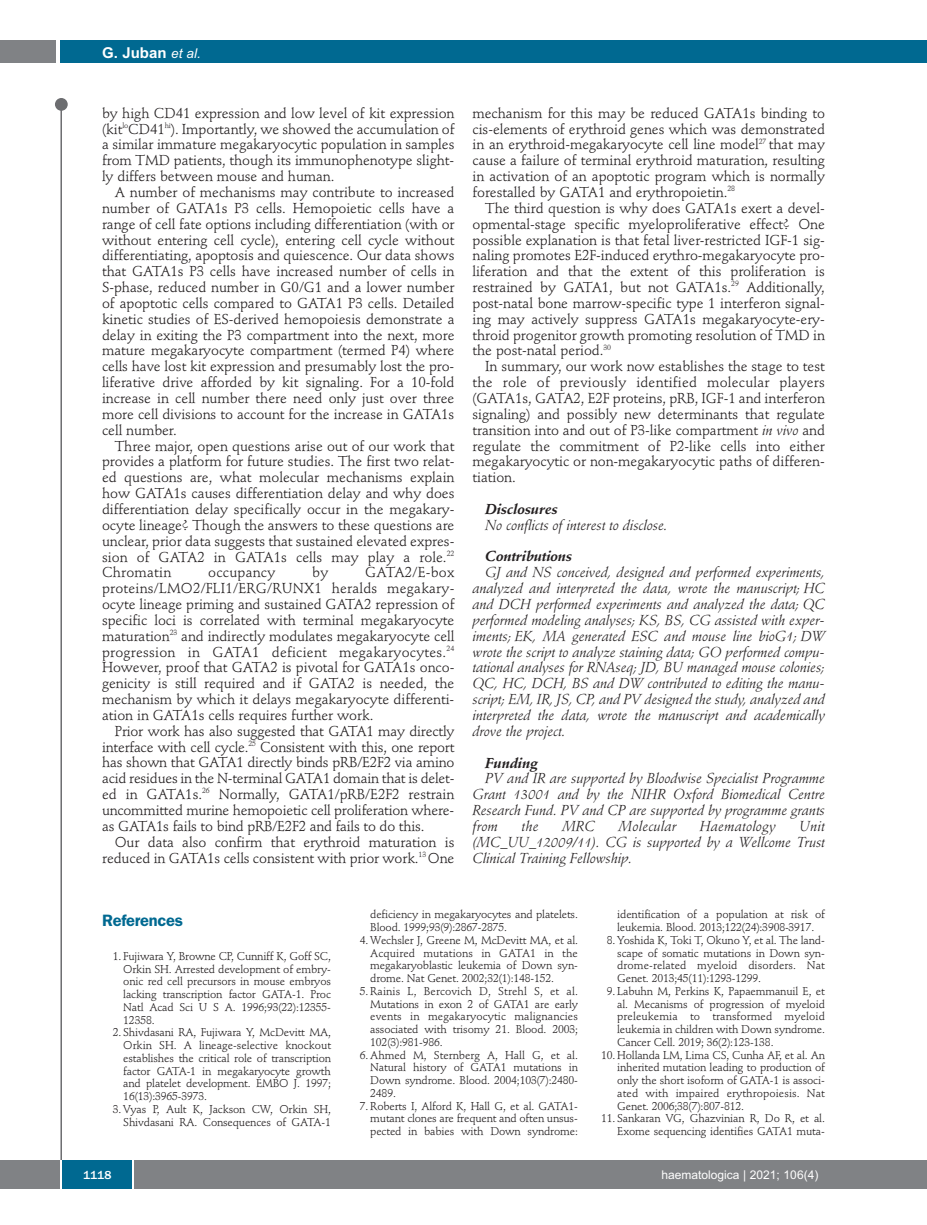
<style>
.page{position:relative;width:927px;height:1225px;background:#fff}
.page>*{position:absolute;margin:0;border:0;box-sizing:border-box;transform-origin:0 0}
.t1{font:600 16.5px "Franklin Gothic";letter-spacing:-.015em;color:#006991}
.t2{font:700 15px "Arial";color:#fff}
.t3{font:14.25px/15.9px "Stempel Schneidler";letter-spacing:-.005em;color:#231f20;text-align:justify}
.t4{font:italic 14.25px/15.9px "Stempel Schneidler";letter-spacing:-.005em;color:#231f20;text-align:justify}
.t5{font:italic 700 14.25px "Stempel Schneidler";letter-spacing:-.005em;color:#231f20}
.t6{font:italic 14.25px "Stempel Schneidler";letter-spacing:.015em;color:#231f20}
.t7{font:14.25px "Stempel Schneidler";letter-spacing:.015em;color:#231f20}
.t8{font:12px "Arial";color:#fff}
.t9{font:500 12px "Franklin Gothic";color:#fff}
.t10{font:11.25px/12.8px "Stempel Schneidler";letter-spacing:-.015em;color:#231f20;text-align:justify}
.s1{font-weight:400;font-style:italic;font-size:13.5px}
.s2{font-style:italic}
</style>
<div class="page">
<div style="left:911px;top:40px;width:16px;height:22px;background:#006991"></div>
<div style="left:910px;top:1160px;width:17px;height:28px;background:#808285"></div>
<div style="left:55px;top:98px;width:13px;height:13px;background:#6c6d70;border-radius:50%"></div>
<hr style="left:60px;top:101px;width:2px;height:1061px;background:#6c6d70">
<div style="left:60px;top:40px;width:852px;height:22px;background:#006991"></div>
<div style="left:0;top:40px;width:56px;height:22px;background:#808285"></div>
<div style="left:0;top:1160px;width:911px;height:28px;background:#808285"></div>
<div style="left:62px;top:1160px;width:71px;height:28px;background:#006991"></div>
<hr style="left:60px;top:1160px;width:2px;height:28px;background:#fff">
<svg style="left:133px;top:1160px;width:1px;height:28px"></svg>
<p class="t2" style="left:102px;top:44px;width:100px">G. Juban <span class="s1">et al.</span></p>
<p class="t3" style="left:102px;top:106px;width:354px">by high CD41 expression and low level of kit expression (kit<sup>lo</sup>CD41<sup>hi</sup>). Importantly, we showed the accumulation of a similar immature megakaryocytic population in samples from TMD patients, though its immunophenotype slight&shy;ly differs between mouse and human.</p>
<p class="t3" style="left:102px;top:185px;width:354px;text-indent:13px">A number of mechanisms may contribute to increased number of GATA1s P3 cells. Hemopoietic cells have a range of cell fate options including differentiation (with or without entering cell cycle), entering cell cycle without differentiating, apoptosis and quiescence. Our data shows that GATA1s P3 cells have increased number of cells in S-phase, reduced number in G0/G1 and a lower number of apoptotic cells compared to GATA1 P3 cells. Detailed kinetic studies of ES-derived hemopoiesis demonstrate a delay in exiting the P3 compartment into the next, more mature megakaryocyte compartment (termed P4) where cells have lost kit expression and presumably lost the pro&shy;liferative drive afforded by kit signaling. For a 10-fold increase in cell number there need only just over three more cell divisions to account for the increase in GATA1s cell number.</p>
<p class="t3" style="left:102px;top:439px;width:354px;text-indent:13px">Three major, open questions arise out of our work that provides a platform for future studies. The first two relat&shy;ed questions are, what molecular mechanisms explain how GATA1s causes differentiation delay and why does differentiation delay specifically occur in the megakary&shy;ocyte lineage? Though the answers to these questions are unclear, prior data suggests that sustained elevated expres&shy;sion of GATA2 in GATA1s cells may play a role.<sup>22<br></sup>Chromatin</p>
<p class="t3" style="left:102px;top:566px;width:354px;text-indent:263px">GATA2/E-box proteins/LMO2/FLI1/ERG/RUNX1 heralds megakary&shy;ocyte lineage priming and sustained GATA2 repression of specific loci is correlated with terminal megakaryocyte maturation<sup>23</sup> and indirectly modulates megakaryocyte cell progression in GATA1 deficient megakaryocytes.<sup>24<br></sup>However, proof that GATA2 is pivotal for GATA1s onco&shy;genicity is still required and if GATA2 is needed, the mechanism by which it delays megakaryocyte differenti&shy;ation in GATA1s cells requires further work.</p>
<p class="t3" style="left:102px;top:724px;width:354px;text-indent:13px">Prior work has also suggested that GATA1 may directly interface with cell cycle.<sup>25</sup> Consistent with this, one report has shown that GATA1 directly binds pRB/E2F2 via amino acid residues in the N-terminal GATA1 domain that is delet&shy;ed in GATA1s.<sup>26</sup> Normally, GATA1/pRB/E2F2 restrain uncommitted murine hemopoietic cell proliferation where&shy;as GATA1s fails to bind pRB/E2F2 and fails to do this.</p>
<p class="t3" style="left:102px;top:835px;width:354px;text-align:right">Our data also confirm that erythroid maturation is reduced in GATA1s cells consistent with prior work.<sup>13</sup> One</p>
<p class="t7" style="left:208px;top:566px;width:69px">occupancy</p>
<p class="t3" style="left:312px;top:566px;width:18px">by</p>
<p class="t3" style="left:472px;top:106px;width:354px">mechanism for this may be reduced GATA1s binding to cis-elements of erythroid genes which was demonstrated in an erythroid-megakaryocyte cell line model<sup>27</sup> that may cause a failure of terminal erythroid maturation, resulting in activation of an apoptotic program which is normally forestalled by GATA1 and erythropoietin.<sup>28</sup></p>
<p class="t3" style="left:472px;top:201px;width:354px;text-indent:13px">The third question is why does GATA1s exert a devel&shy;opmental-stage specific myeloproliferative effect? One possible explanation is that fetal liver-restricted IGF-1 sig&shy;naling promotes E2F-induced erythro-megakaryocyte pro&shy;liferation and that the extent of this proliferation is restrained by GATA1, but not GATA1s.<sup>29</sup> Additionally, post-natal bone marrow-specific type 1 interferon signal&shy;ing may actively suppress GATA1s megakaryocyte-ery&shy;throid progenitor growth promoting resolution of TMD in the post-natal period.<sup>30</sup></p>
<p class="t3" style="left:472px;top:360px;width:354px;text-indent:13px">In summary, our work now establishes the stage to test the role of previously identified molecular players (GATA1s, GATA2, E2F proteins, pRB, IGF-1 and interferon signaling) and possibly new determinants that regulate transition into and out of P3-like compartment <span class="s2">in vivo</span> and regulate the commitment of P2-like cells into either megakaryocytic or non-megakaryocytic paths of differen&shy;tiation.</p>
<p class="t5" style="left:485px;top:503px;width:74px">Disclosures</p>
<p class="t4" style="left:485px;top:518px;width:184px">No conflicts of interest to disclose.</p>
<p class="t5" style="left:485px;top:550px;width:89px">Contributions</p>
<p class="t4" style="left:472px;top:566px;width:354px;text-indent:13px">GJ and NS conceived, designed and performed experiments, analyzed and interpreted the data, wrote the manuscript; HC and DCH performed experiments and analyzed the data; QC performed modeling analyses; KS, BS, CG assisted with exper&shy;iments; EK, MA generated ESC and mouse line bioG1; DW wrote the script to analyze staining data; GO performed compu&shy;tational analyses for RNAseq; JD, BU managed mouse colonies; QC, HC, DCH, BS and DW contributed to editing the manu&shy;script; EM, IR, JS, CP, and PV designed the study, analyzed and interpreted the data, wrote the manuscript and academically drove the project.</p>
<p class="t5" style="left:485px;top:756px;width:54px">Funding</p>
<p class="t4" style="left:472px;top:772px;width:354px;text-indent:13px">PV and IR are supported by Bloodwise Specialist Programme Grant 13001 and by the NIHR Oxford Biomedical Centre Research Fund. PV and CP are supported by programme grants from</p>
<p class="t4" style="left:521px;top:819px;width:19px">the</p>
<p class="t4" style="left:562px;top:819px;width:34px">MRC</p>
<p class="t6" style="left:618px;top:820px;width:59px">Molecular</p>
<p class="t6" style="left:700px;top:820px;width:77px">Haematology</p>
<p class="t4" style="left:472px;top:819px;width:354px;text-indent:327px">Unit (MC_UU_12009/11). CG is supported by a Wellcome Trust Clinical Training Fellowship.</p>
<p class="t1" style="left:102px;top:914px;width:82px">References</p>
<p class="t10" style="left:123px;top:950px;width:209px;text-indent:-10px">1. Fujiwara Y, Browne CP, Cunniff K, Goff SC, Orkin SH. Arrested development of embry&shy;onic red cell precursors in mouse embryos lacking transcription factor GATA-1. Proc Natl Acad Sci U S A. 1996;93(22):12355- 12358.</p>
<p class="t10" style="left:123px;top:1027px;width:209px;text-indent:-10px">2. Shivdasani RA, Fujiwara Y, McDevitt MA, Orkin SH. A lineage-selective knockout establishes the critical role of transcription factor GATA-1 in megakaryocyte growth and platelet development. EMBO J. 1997; 16(13):3965-3973.</p>
<p class="t10" style="left:113px;top:1103px;width:220px;text-align:right">3. Vyas P, Ault K, Jackson CW, Orkin SH,<br>Shivdasani RA. Consequences of GATA-1</p>
<p class="t10" style="left:370px;top:909px;width:209px">deficiency in megakaryocytes and platelets.<br>Blood. 1999;93(9):2867-2875.</p>
<p class="t10" style="left:370px;top:934px;width:209px;text-indent:-10px">4. Wechsler J, Greene M, McDevitt MA, et al.<br>Acquired mutations in GATA1 in the megakaryoblastic leukemia of Down syn&shy;drome. Nat Genet. 2002;32(1):148-152.</p>
<p class="t10" style="left:370px;top:985px;width:209px;text-indent:-10px">5. Rainis L, Bercovich D, Strehl S, et al.<br>Mutations in exon 2 of GATA1 are early events in megakaryocytic malignancies associated with trisomy 21. Blood. 2003; 102(3):981-986.</p>
<p class="t10" style="left:370px;top:1049px;width:209px;text-indent:-10px">6. Ahmed M, Sternberg A, Hall G, et al.<br>Natural history of GATA1 mutations in Down syndrome. Blood. 2004;103(7):2480- 2489.</p>
<p class="t10" style="left:370px;top:1100px;width:209px;text-indent:-10px">7. Roberts I, Alford K, Hall G, et al. GATA1- mutant clones are frequent and often unsus&shy;pected in babies with Down syndrome:</p>
<p class="t10" style="left:617px;top:909px;width:209px">identification of a population at risk of leukemia. Blood. 2013;122(24):3908-3917.</p>
<p class="t10" style="left:617px;top:934px;width:209px;text-indent:-10px">8. Yoshida K, Toki T, Okuno Y, et al. The land&shy;scape of somatic mutations in Down syn&shy;drome-related myeloid disorders. Nat Genet. 2013;45(11):1293-1299.</p>
<p class="t10" style="left:617px;top:985px;width:209px;text-indent:-10px">9. Labuhn M, Perkins K, Papaemmanuil E, et al. Mecanisms of progression of myeloid preleukemia to transformed myeloid leukemia in children with Down syndrome.<br>Cancer Cell. 2019; 36(2):123-138.</p>
<p class="t10" style="left:617px;top:1049px;width:209px;text-indent:-16px">10. Hollanda LM, Lima CS, Cunha AF, et al. An inherited mutation leading to production of only the short isoform of GATA-1 is associ&shy;ated with impaired erythropoiesis. Nat Genet. 2006;38(7):807-812.</p>
<p class="t10" style="left:601px;top:1113px;width:225px;text-align:right">11. Sankaran VG, Ghazvinian R, Do R, et al.<br>Exome sequencing identifies GATA1 muta-</p>
<p class="t9" style="left:83px;top:1167px;width:30px">1118</p>
<p class="t8" style="left:661px;top:1167px;width:158px">haematologica | 2021; 106(4)</p>
</div>
